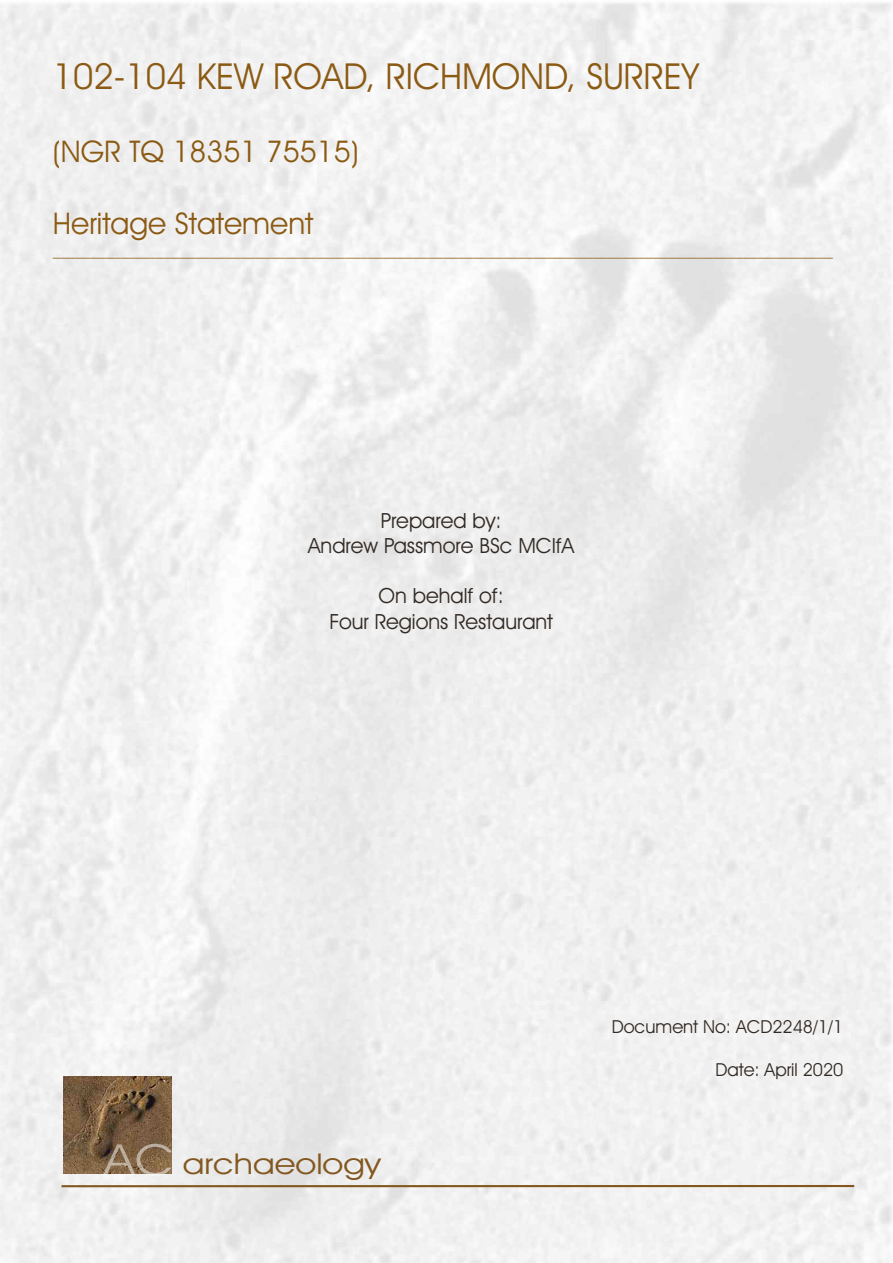
<style>
.page{position:relative;width:893px;height:1263px;background:#fff}
.page>*{position:absolute;margin:0;border:0;box-sizing:border-box;transform-origin:0 0}
.t1{font:36px "Avant Garde IT Cby BT";color:#8b5a13}
.t2{font:30px "Avant Garde IT Cby BT";color:#8b5a13}
.t3{font:28.8px "Avant Garde IT Cby BT";color:#835820;scale:1.19 1}
.t4{font:21px/25.2px "Avant Garde IT Cby BT";color:#322a24;text-align:center}
.t5{font:18px "Avant Garde IT Cby BT";color:#322a24}
.t6{font:15px "Avant Garde IT Cby BT";color:#8b5a13}
.s1{font-size:43.35px;color:rgb(255 255 255/.5)}
</style>
<div class="page">
<img style="left:0;top:2px;width:892px;height:1261px">
<img style="left:63px;top:1076px;width:109px;height:97px">
<hr style="left:61px;top:1185px;width:793px;height:2px;background:#835820">
<h1 class="t1" style="left:53px;top:61px;width:648px">102-104 KEW ROAD, RICHMOND, SURREY</h1>
<h2 class="t2" style="left:53px;top:139px;width:307px">(NGR TQ 18351 75515)</h2>
<h2 class="t2" style="left:53px;top:211px;width:262px">Heritage Statement</h2>
<p class="t6" style="left:53px;top:244px;width:781px">________________________________________________________________________________________________________</p>
<h3 class="t4" style="left:308px;top:510px;width:268px">Prepared by:<br>Andrew Passmore BSc MCIfA</h3>
<h3 class="t4" style="left:329px;top:585px;width:225px">On behalf of:<br>Four Regions Restaurant</h3>
<h3 class="t3" style="left:104px;top:1152px;width:234px"><span class="s1">AC</span> archaeology</h3>
<p class="t5" style="left:612px;top:1019px;width:233px">Document No: ACD2248/1/1</p>
<p class="t5" style="left:715px;top:1062px;width:129px">Date: April 2020</p>
</div>
